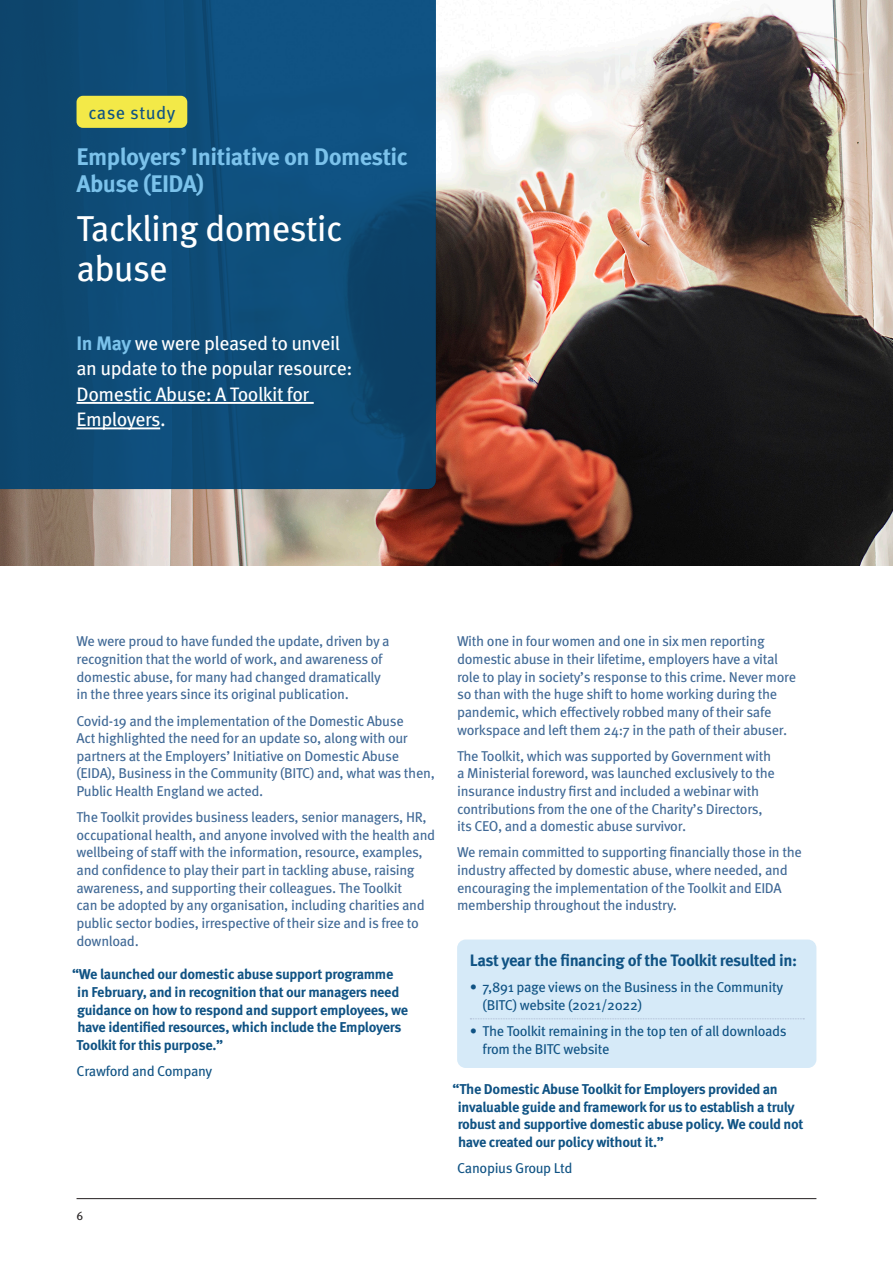
<style>
.page{position:relative;width:893px;height:1263px;background:#fff}
.page>*{position:absolute;margin:0;border:0;box-sizing:border-box;transform-origin:0 0}
.t1{font:36px/40.5px "Meta Pro";letter-spacing:-.025em;color:#fff}
.t2{font:700 24px/27px "Meta Pro";letter-spacing:-.025em;color:#7bc2eb}
.t3{font:19.5px/25.5px "Meta Pro";letter-spacing:-.025em;color:#fff}
.t4{font:18px "Meta Pro";letter-spacing:.025em;color:#105384}
.t5{font:700 16.5px "Meta Pro";letter-spacing:-.025em;color:#105384}
.t6{font:14.25px/17.7px "Meta Pro";letter-spacing:-.025em;color:#406996}
.t7{font:700 14.25px/17.7px "Meta Pro";letter-spacing:-.025em;color:#105384}
.t8{font:14.25px/17.7px "Meta Pro";letter-spacing:-.025em;color:#105384}
.t9{font:12px "Meta Pro";color:#231f20}
.s1{font-weight:700;color:#7bc2eb}
</style>
<div class="page">
<hr style="left:77px;top:1198px;width:739px;height:1px;background:#231f20">
<img style="left:0;top:0;width:893px;height:566px">
<div style="left:457px;top:939px;width:359px;height:129px;background:#d6eaf8;border-radius:9px"></div>
<svg style="left:470px;top:1018px;width:334px;height:1px"></svg>
<svg style="left:0;top:0;width:436px;height:489px;fill:#0e4d79"></svg>
<hr style="left:77px;top:402px;width:237px;height:2px;background:#fff">
<hr style="left:77px;top:427px;width:83px;height:2px;background:#fff">
<div style="left:77px;top:96px;width:110px;height:32px;background:#f3e948;border-radius:6px"></div>
<p class="t4" style="left:88px;top:99px;width:88px">case study</p>
<p class="t2" style="left:77px;top:141px;width:333px">Employers’ Initiative on Domestic<br>Abuse (EIDA)</p>
<p class="t1" style="left:77px;top:205px;width:268px">Tackling domestic abuse</p>
<p class="t3" style="left:77px;top:329px;width:278px"><span class="s1">In May</span> we were pleased to unveil an update to the popular resource:<br>Domestic Abuse: A Toolkit for<br>Employers.</p>
<p class="t6" style="left:77px;top:632px;width:315px">We were proud to have funded the update, driven by a recognition that the world of work, and awareness of domestic abuse, for many had changed dramatically in the three years since its original publication.</p>
<p class="t6" style="left:77px;top:711px;width:360px">Covid-19 and the implementation of the Domestic Abuse<br>Act highlighted the need for an update so, along with our partners at the Employers’ Initiative on Domestic Abuse (EIDA), Business in the Community (BITC) and, what was then, Public Health England we acted.</p>
<p class="t6" style="left:77px;top:807px;width:360px">The Toolkit provides business leaders, senior managers, HR, occupational health, and anyone involved with the health and wellbeing of staff with the information, resource, examples, and confidence to play their part in tackling abuse, raising awareness, and supporting their colleagues. The Toolkit<br>can be adopted by any organisation, including charities and public sector bodies, irrespective of their size and is free to download.</p>
<p class="t7" style="left:76px;top:964px;width:333px;text-indent:-4px">“We launched our domestic abuse support programme in February, and in recognition that our managers need guidance on how to respond and support employees, we have identified resources, which include the Employers Toolkit for this purpose.”</p>
<p class="t8" style="left:77px;top:1061px;width:137px">Crawford and Company</p>
<p class="t9" style="left:77px;top:1207px;width:8px">6</p>
<p class="t6" style="left:457px;top:632px;width:340px">With one in four women and one in six men reporting domestic abuse in their lifetime, employers have a vital role to play in society’s response to this crime. Never more so than with the huge shift to home working during the pandemic, which effectively robbed many of their safe workspace and left them 24:7 in the path of their abuser.</p>
<p class="t6" style="left:457px;top:746px;width:319px">The Toolkit, which was supported by Government with a Ministerial foreword, was launched exclusively to the insurance industry first and included a webinar with contributions from the one of the Charity’s Directors, its CEO, and a domestic abuse survivor.</p>
<p class="t6" style="left:457px;top:843px;width:346px">We remain committed to supporting financially those in the industry affected by domestic abuse, where needed, and encouraging the implementation of the Toolkit and EIDA membership throughout the industry.</p>
<p class="t5" style="left:470px;top:947px;width:329px">Last year the financing of the Toolkit resulted in:</p>
<p class="t8" style="left:483px;top:977px;width:302px;text-indent:-13px">• 7,891 page views on the Business in the Community (BITC) website (2021/2022)</p>
<p class="t8" style="left:483px;top:1021px;width:306px;text-indent:-13px">• The Toolkit remaining in the top ten of all downloads from the BITC website</p>
<p class="t7" style="left:458px;top:1079px;width:347px;text-indent:-5px">“The Domestic Abuse Toolkit for Employers provided an invaluable guide and framework for us to establish a truly robust and supportive domestic abuse policy. We could not have created our policy without it.”</p>
<p class="t8" style="left:457px;top:1158px;width:117px">Canopius Group Ltd</p>
</div>
